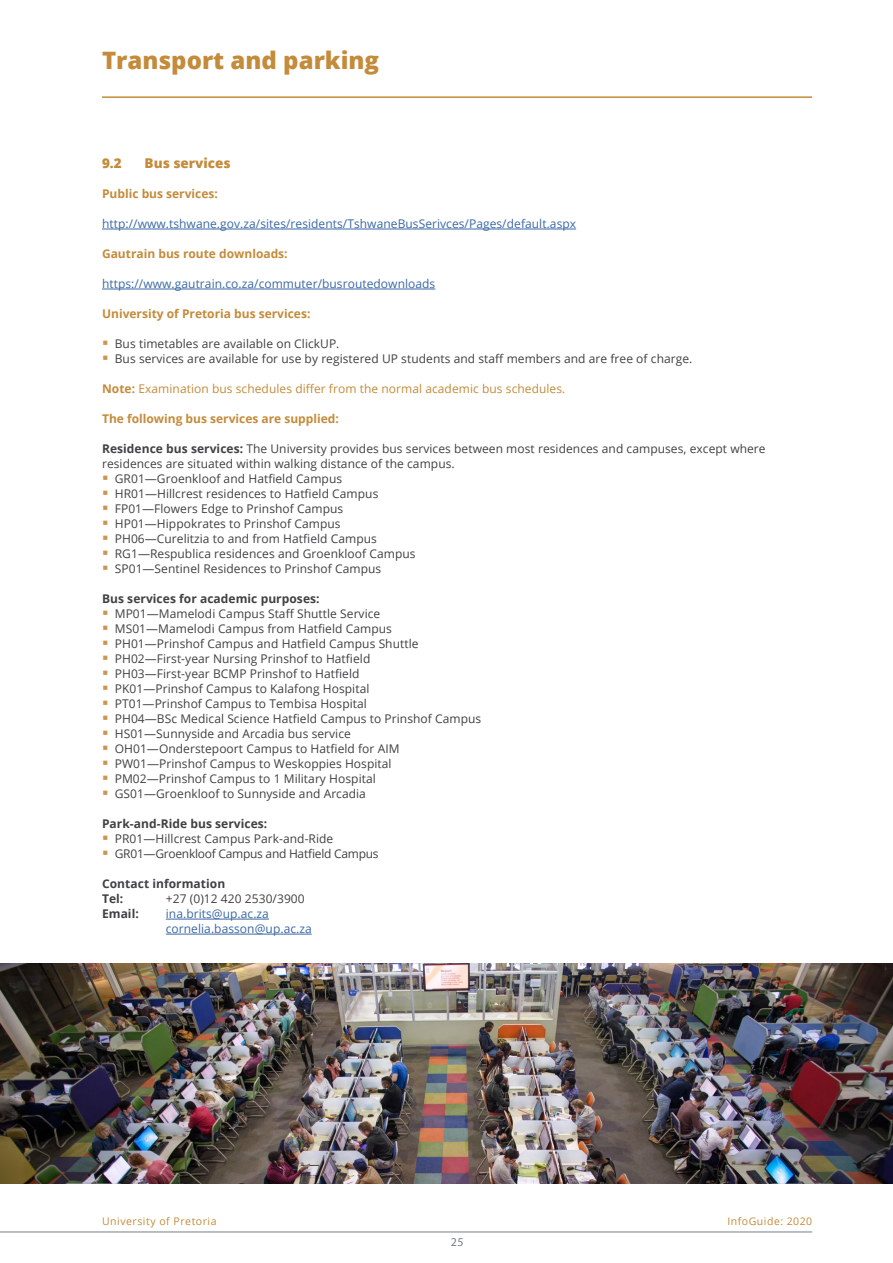
<style>
.page{position:relative;width:893px;height:1263px;background:#fff}
.page>*{position:absolute;margin:0;border:0;box-sizing:border-box;transform-origin:0 0}
.t1{font:800 24px "Open Sans";color:#c48b3a}
.t2{font:800 13.5px "Open Sans";color:#c48b3a}
.t3{font:12px/15px "Open Sans";letter-spacing:.005em;color:#414042}
.t4{font:12px/15px "Open Sans";letter-spacing:.005em;color:#3a68a5}
.t5{font:700 12px "Open Sans";color:#c48b3a}
.t6{font:700 12px/15px "Open Sans";letter-spacing:.005em;color:#414042}
.t7{font:12px/15px "Open Sans";letter-spacing:-.02em;color:#414042}
.t8{font:12px "Open Sans";letter-spacing:.005em;color:#c48b3a}
.t9{font:12px "Myriad Pro";color:#72808a}
.t10{font:10.5px "Open Sans";letter-spacing:.05em;color:#c48b3a}
.s1{font-weight:700}
</style>
<div class="page">
<hr style="left:0;top:1231px;width:812px;height:1px;background:#72808a">
<hr style="left:102px;top:96px;width:710px;height:2px;background:#c48b3a">
<hr style="left:102px;top:229px;width:474px;height:1px;background:#3a68a5">
<hr style="left:102px;top:289px;width:333px;height:1px;background:#3a68a5">
<hr style="left:166px;top:919px;width:103px;height:1px;background:#3a68a5">
<hr style="left:166px;top:934px;width:146px;height:1px;background:#3a68a5">
<img style="left:0;top:963px;width:893px;height:220px">
<h1 class="t1" style="left:102px;top:42px;width:279px">Transport and parking</h1>
<p class="t2" style="left:102px;top:153px;width:21px">9.2</p>
<p class="t2" style="left:145px;top:153px;width:88px">Bus services</p>
<p class="t5" style="left:102px;top:185px;width:117px">Public bus services:</p>
<p class="t4" style="left:102px;top:216px;width:476px">http://www.tshwane.gov.za/sites/residents/TshwaneBusSerivces/Pages/default.aspx</p>
<p class="t5" style="left:102px;top:245px;width:187px">Gautrain bus route downloads:</p>
<p class="t4" style="left:102px;top:276px;width:335px">https://www.gautrain.co.za/commuter/busroutedownloads</p>
<p class="t5" style="left:102px;top:305px;width:210px">University of Pretoria bus services:</p>
<p class="t3" style="left:115px;top:336px;width:579px">Bus timetables are available on ClickUP.<br>Bus services are available for use by registered UP students and staff members and are free of charge.</p>
<p class="t8" style="left:102px;top:380px;width:465px"><span class="s1">Note:</span> Examination bus schedules differ from the normal academic bus schedules.</p>
<p class="t5" style="left:102px;top:410px;width:238px">The following bus services are supplied:</p>
<p class="t3" style="left:102px;top:441px;width:665px"><span class="s1">Residence bus services:</span> The University provides bus services between most residences and campuses, except where</p>
<p class="t3" style="left:102px;top:456px;width:354px">residences are situated within walking distance of the campus.</p>
<p class="t3" style="left:115px;top:471px;width:229px">GR01—Groenkloof and Hatfield Campus</p>
<p class="t3" style="left:115px;top:486px;width:265px">HR01—Hillcrest residences to Hatfield Campus</p>
<p class="t3" style="left:115px;top:501px;width:230px">FP01—Flowers Edge to Prinshof Campus</p>
<p class="t3" style="left:115px;top:516px;width:227px">HP01—Hippokrates to Prinshof Campus</p>
<p class="t3" style="left:115px;top:531px;width:264px">PH06—Curelitzia to and from Hatfield Campus</p>
<p class="t3" style="left:115px;top:546px;width:302px">RG1—Respublica residences and Groenkloof Campus</p>
<p class="t3" style="left:115px;top:561px;width:268px">SP01—Sentinel Residences to Prinshof Campus</p>
<p class="t6" style="left:102px;top:591px;width:219px">Bus services for academic purposes:</p>
<p class="t3" style="left:115px;top:606px;width:368px">MP01—Mamelodi Campus Staff Shuttle Service MS01—Mamelodi Campus from Hatfield Campus PH01—Prinshof Campus and Hatfield Campus Shuttle PH02—First-year Nursing Prinshof to Hatfield<br>PH03—First-year BCMP Prinshof to Hatfield<br>PK01—Prinshof Campus to Kalafong Hospital<br>PT01—Prinshof Campus to Tembisa Hospital<br>PH04—BSc Medical Science Hatfield Campus to Prinshof Campus HS01—Sunnyside and Arcadia bus service OH01—Onderstepoort Campus to Hatfield for AIM PW01—Prinshof Campus to Weskoppies Hospital PM02—Prinshof Campus to 1 Military Hospital GS01—Groenkloof to Sunnyside and Arcadia</p>
<p class="t6" style="left:102px;top:816px;width:167px">Park-and-Ride bus services:</p>
<p class="t7" style="left:115px;top:831px;width:265px">PR01—Hillcrest Campus Park-and-Ride<br>GR01—Groenkloof Campus and Hatfield Campus</p>
<p class="t6" style="left:102px;top:876px;width:125px">Contact information<br>Tel:</p>
<p class="t3" style="left:166px;top:891px;width:140px">+27 (0)12 420 2530/3900</p>
<p class="t6" style="left:102px;top:906px;width:38px">Email:</p>
<p class="t4" style="left:166px;top:906px;width:147px">ina.brits@up.ac.za cornelia.basson@up.ac.za</p>
<p class="t10" style="left:102px;top:1214px;width:116px">University of Pretoria</p>
<p class="t10" style="left:727px;top:1214px;width:86px">InfoGuide: 2020</p>
<p class="t9" style="left:451px;top:1235px;width:14px">25</p>
</div>
